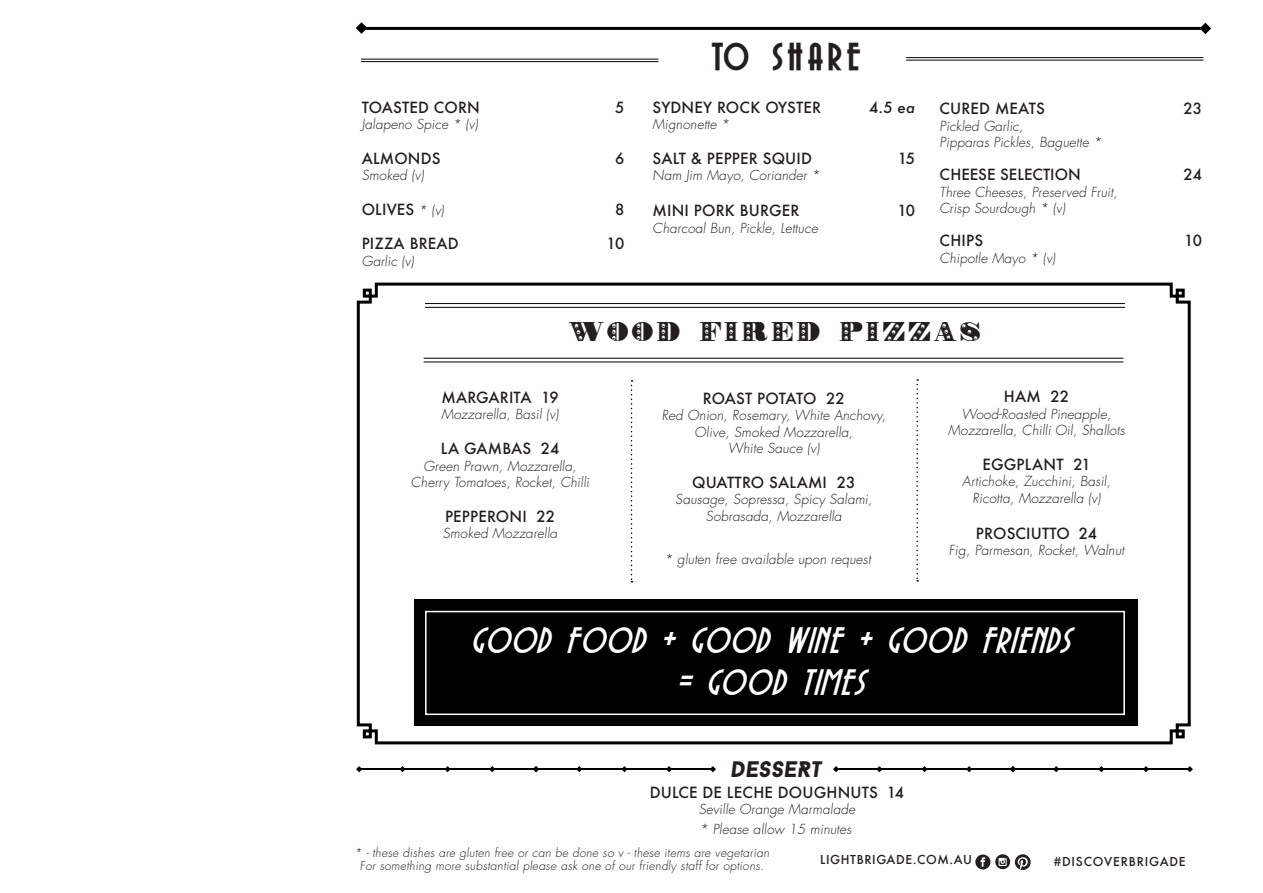
<style>
.page{position:relative;width:1263px;height:893px;background:#fff}
.page>*{position:absolute;margin:0;border:0;box-sizing:border-box;transform-origin:0 0}
.t1{font:700 34.5px "Sierra Madre";letter-spacing:.1em;color:#231f20}
.t2{font:italic 33px/42px "Sierra Madre";color:#fff;text-align:center}
.t3{font:27px "Rechnung";letter-spacing:.1em;color:#231f20}
.t4{font:900 22.5px "Baron Neue";color:#231f20}
.tabs{font:500 15px "Futura";letter-spacing:.01em;color:#231f20}
.tabs-2{font:500 15px "Futura";letter-spacing:-.01em;color:#231f20}
.tabs-3{font:300 13.5px/16.5px "Futura Std";letter-spacing:.01em;color:#231f20;text-align:center}
.cocktail_tabs{font:300 13.5px "Futura Std";color:#231f20}
.tabs_2{font:300 12px/13.5px "Futura Std";color:#231f20;text-align:center}
.t5{font:500 12px "Futura";letter-spacing:.05em;color:#231f20}
.t6{font:500 12px "Futura";letter-spacing:.07em;color:#231f20}
.s1{font-family:"Futura Std";font-weight:300;font-size:13.5px}
.s2{font-style:italic}
</style>
<div class="page">
<svg style="left:975px;top:854px;width:56px;height:16px"></svg>
<svg style="left:356px;top:282px;width:835px;height:463px"></svg>
<hr style="left:425px;top:303px;width:700px;height:1px;background:#000">
<hr style="left:425px;top:307px;width:700px;height:1px;background:#000">
<hr style="left:424px;top:358px;width:699px;height:1px;background:#000">
<hr style="left:424px;top:362px;width:699px;height:1px;background:#000">
<hr style="left:906px;top:57px;width:297px;height:1px;background:#000">
<hr style="left:906px;top:60px;width:297px;height:1px;background:#000">
<hr style="left:361px;top:59px;width:297px;height:1px;background:#000">
<hr style="left:361px;top:61px;width:297px;height:1px;background:#000">
<div style="left:414px;top:600px;width:723px;height:126px;background:#000"></div>
<hr style="left:359px;top:27px;width:850px;height:3px;background:#000">
<svg style="left:356px;top:22px;width:11px;height:12px"></svg>
<svg style="left:1199px;top:23px;width:12px;height:11px"></svg>
<hr style="left:359px;top:769px;width:87px;height:1px;background:#000">
<svg style="left:399px;top:766px;width:7px;height:6px"></svg>
<svg style="left:356px;top:766px;width:6px;height:6px"></svg>
<svg style="left:444px;top:766px;width:7px;height:6px"></svg>
<svg style="left:489px;top:766px;width:6px;height:6px"></svg>
<hr style="left:448px;top:769px;width:86px;height:1px;background:#000">
<hr style="left:536px;top:769px;width:87px;height:1px;background:#000">
<svg style="left:576px;top:766px;width:6px;height:6px"></svg>
<svg style="left:533px;top:766px;width:6px;height:6px"></svg>
<svg style="left:621px;top:766px;width:6px;height:6px"></svg>
<svg style="left:666px;top:766px;width:6px;height:6px"></svg>
<hr style="left:624px;top:769px;width:87px;height:1px;background:#000">
<svg style="left:710px;top:766px;width:6px;height:6px"></svg>
<hr style="left:836px;top:769px;width:87px;height:1px;background:#000">
<svg style="left:876px;top:766px;width:6px;height:6px"></svg>
<svg style="left:833px;top:766px;width:6px;height:6px"></svg>
<svg style="left:921px;top:766px;width:7px;height:6px"></svg>
<svg style="left:966px;top:766px;width:6px;height:6px"></svg>
<hr style="left:924px;top:769px;width:87px;height:1px;background:#000">
<hr style="left:1013px;top:769px;width:86px;height:1px;background:#000">
<svg style="left:1053px;top:766px;width:6px;height:6px"></svg>
<svg style="left:1010px;top:766px;width:6px;height:6px"></svg>
<svg style="left:1098px;top:766px;width:6px;height:6px"></svg>
<svg style="left:1143px;top:766px;width:6px;height:6px"></svg>
<hr style="left:1101px;top:769px;width:87px;height:1px;background:#000">
<svg style="left:1187px;top:766px;width:6px;height:6px"></svg>
<div style="left:425px;top:611px;width:700px;height:104px;border:2px solid #fff"></div>
<p class="tabs" style="left:362px;top:97px;width:120px">TOASTED CORN</p>
<p class="tabs" style="left:615px;top:97px;width:11px">5</p>
<p class="tabs-3" style="left:362px;top:116px;width:120px">Jalapeno Spice * (v)</p>
<p class="tabs" style="left:362px;top:148px;width:80px">ALMONDS</p>
<p class="tabs" style="left:615px;top:148px;width:11px">6</p>
<p class="tabs-3" style="left:362px;top:167px;width:66px">Smoked (v)</p>
<p class="tabs" style="left:362px;top:199px;width:86px">OLIVES <span class="s1">* (v)</span></p>
<p class="tabs" style="left:615px;top:199px;width:11px">8</p>
<p class="tabs" style="left:362px;top:233px;width:98px">PIZZA BREAD</p>
<p class="tabs" style="left:606px;top:233px;width:19px">10</p>
<p class="tabs-3" style="left:362px;top:253px;width:56px">Garlic (v)</p>
<p class="t1" style="left:711px;top:32px;width:152px">TO SHARE</p>
<p class="tabs" style="left:653px;top:97px;width:170px">SYDNEY ROCK OYSTER</p>
<p class="tabs" style="left:869px;top:97px;width:47px">4.5 <span class="s2">ea</span></p>
<p class="tabs-3" style="left:653px;top:116px;width:81px">Mignonette *</p>
<p class="tabs" style="left:653px;top:148px;width:161px">SALT &amp; PEPPER SQUID</p>
<p class="tabs" style="left:898px;top:148px;width:19px">15</p>
<p class="tabs-3" style="left:653px;top:167px;width:171px">Nam J im Mayo, Coriander *</p>
<p class="tabs" style="left:653px;top:200px;width:148px">MINI PORK BURGER</p>
<p class="tabs" style="left:897px;top:200px;width:19px">10</p>
<p class="tabs-3" style="left:653px;top:220px;width:169px">Charcoal Bun, Pickle, Lettuce</p>
<p class="tabs" style="left:939px;top:98px;width:107px">CURED MEATS</p>
<p class="tabs" style="left:1183px;top:98px;width:20px">23</p>
<p class="tabs-3" style="left:939px;top:118px;width:166px;text-align:left">Pickled Garlic,<br>Pipparas Pickles, Baguette *</p>
<p class="tabs" style="left:939px;top:164px;width:143px">CHEESE SELECTION</p>
<p class="tabs" style="left:1183px;top:164px;width:20px">24</p>
<p class="tabs-3" style="left:939px;top:184px;width:182px;text-align:left">Three Cheeses, Preserved Fruit,<br>Crisp Sourdough * (v)</p>
<p class="tabs" style="left:939px;top:230px;width:45px">CHIPS</p>
<p class="tabs" style="left:1184px;top:230px;width:19px">10</p>
<p class="tabs-3" style="left:939px;top:250px;width:120px">Chipotle Mayo * (v)</p>
<p class="t3" style="left:568px;top:322px;width:414px">WOOD-FIRED PIZZAS</p>
<p class="tabs" style="left:442px;top:387px;width:119px">MARGARITA 19</p>
<p class="tabs-3" style="left:441px;top:407px;width:121px">Mozzarella, Basil (v)</p>
<p class="tabs" style="left:441px;top:438px;width:120px">LA GAMBAS 24</p>
<p class="tabs-3" style="left:411px;top:458px;width:182px">Green Prawn, Mozzarella,<br>Cherry Tomatoes, Rocket, Chilli</p>
<p class="tabs" style="left:445px;top:506px;width:112px">PEPPERONI 22</p>
<p class="tabs-3" style="left:443px;top:525px;width:118px">Smoked Mozzarella</p>
<p class="tabs-2" style="left:703px;top:388px;width:144px">ROAST POTATO 22</p>
<p class="tabs-3" style="left:662px;top:408px;width:228px">Red Onion, Rosemary, White Anchovy,<br>Olive, Smoked Mozzarella,<br>White Sauce (v)</p>
<p class="tabs" style="left:692px;top:472px;width:165px">QUATTRO SALAMI 23</p>
<p class="tabs-3" style="left:675px;top:492px;width:201px">Sausage, Sopressa, Spicy Salami,<br>Sobrasada, Mozzarella</p>
<p class="cocktail_tabs" style="left:664px;top:551px;width:210px">* gluten free available upon request</p>
<p class="tabs" style="left:1004px;top:386px;width:67px">HAM 22</p>
<p class="tabs-3" style="left:948px;top:406px;width:180px">Wood-Roasted Pineapple,<br>Mozzarella, Chilli Oil, Shallots</p>
<p class="tabs" style="left:982px;top:454px;width:110px">EGGPLANT 21</p>
<p class="tabs-3" style="left:962px;top:474px;width:152px">Artichoke, Zucchini, Basil,<br>Ricotta, Mozzarella (v)</p>
<p class="tabs" style="left:976px;top:523px;width:123px">PROSCIUTTO 24</p>
<p class="tabs-3" style="left:949px;top:543px;width:179px">Fig, Parmesan, Rocket, Walnut</p>
<p class="t2" style="left:469px;top:618px;width:602px">GOOD FOOD + GOOD WINE + GOOD FRIENDS = GOOD TIMES</p>
<p class="t4" style="left:730px;top:754px;width:96px">DESSERT</p>
<p class="tabs" style="left:650px;top:782px;width:256px">DULCE DE LECHE DOUGHNUTS 14</p>
<p class="tabs-3" style="left:699px;top:802px;width:160px">Seville Orange Marmalade</p>
<p class="tabs-3" style="left:700px;top:821px;width:155px">* Please allow 15 minutes</p>
<p class="tabs_2" style="left:354px;top:846px;width:418px">* - these dishes are gluten free or can be done so v - these items are vegetarian<br>For something more substantial please ask one of our friendly staff for options.</p>
<p class="t5" style="left:820px;top:852px;width:153px">LIGHTBRIGADE.COM.AU</p>
<p class="t6" style="left:1054px;top:853px;width:133px">#DISCOVERBRIGADE</p>
</div>
